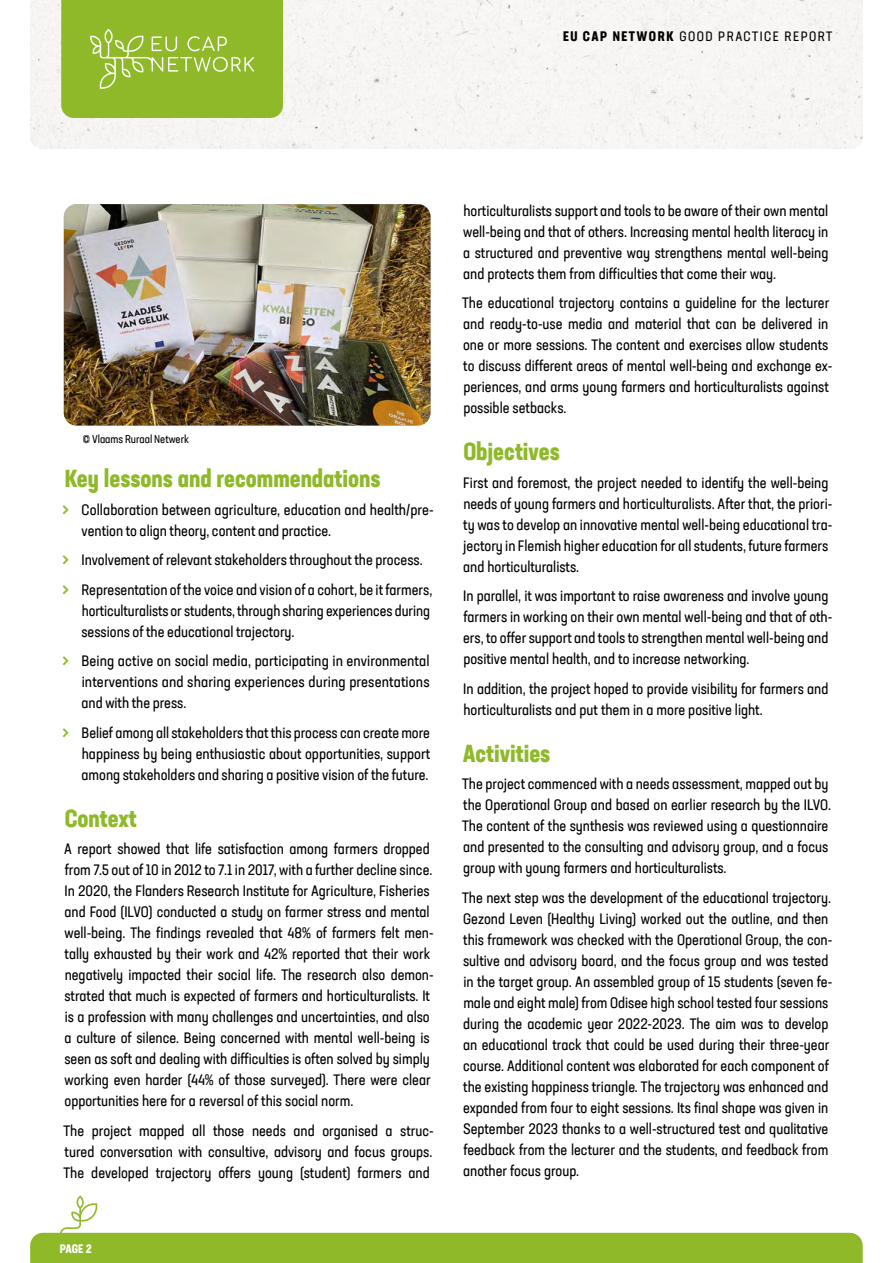
<style>
.page{position:relative;width:893px;height:1263px;background:#fff}
.page>*{position:absolute;margin:0;border:0;box-sizing:border-box;transform-origin:0 0}
.t1{font:700 condensed 24px "Neusa Next Std";color:#8fb929}
.t2{font:condensed 15px/21px "Neusa Next Std";color:#000}
.t3{font:condensed 13.5px "Neusa Next Std";letter-spacing:.11em;color:#000}
.t4{font:700 condensed 12px "Neusa Next Std";color:#fff}
.t5{font:condensed 11.25px "Neusa Next Std";color:#000}
.s1{font-weight:700}
.s2{font-size:22.5px;color:#8fb929}
</style>
<div class="page">
<svg style="left:30px;top:1195px;width:833px;height:68px"></svg>
<div style="left:30px;top:0;width:833px;height:149px;background:#f7f6f5"></div>
<svg style="left:61px;top:0;width:222px;height:118px;background:#94bc34"></svg>
<img style="left:64px;top:204px;width:367px;height:222px">
<p class="t3" style="left:563px;top:27px;width:271px"><span class="s1">EU CAP NETWORK</span> GOOD PRACTICE REPORT</p>
<p class="t5" style="left:83px;top:432px;width:108px">© Vlaams Ruraal Netwerk</p>
<h1 class="t1" style="left:65px;top:463px;width:317px">Key lessons and recommendations</h1>
<p class="t2" style="left:82px;top:499px;width:354px;text-indent:-20px"><span class="s2">&gt;</span> Collaboration between agriculture, education and health/pre&shy;vention to align theory, content and practice.</p>
<p class="t2" style="left:62px;top:545px;width:372px;line-height:29.5px"><span class="s2">&gt;</span> Involvement of relevant stakeholders throughout the process. <span class="s2">&gt;</span> Representation of the voice and vision of a cohort, be it farmers,</p>
<p class="t2" style="left:81px;top:600px;width:350px">horticulturalists or students, through sharing experiences during sessions of the educational trajectory.</p>
<p class="t2" style="left:82px;top:650px;width:350px;text-align:justify;text-indent:-20px"><span class="s2">&gt;</span> Being active on social media, participating in environmental interventions and sharing experiences during presentations and with the press.</p>
<p class="t2" style="left:82px;top:722px;width:350px;text-align:justify;text-indent:-20px"><span class="s2">&gt;</span> Belief among all stakeholders that this process can create more happiness by being enthusiastic about opportunities, support among stakeholders and sharing a positive vision of the future.</p>
<h1 class="t1" style="left:65px;top:803px;width:74px">Context</h1>
<p class="t2" style="left:64px;top:838px;width:371px">A report showed that life satisfaction among farmers dropped from 7.5 out of 10 in 2012 to 7.1 in 2017, with a further decline since.<br>In 2020, the Flanders Research Institute for Agriculture, Fisheries and Food (ILVO) conducted a study on farmer stress and mental well-being. The findings revealed that 48% of farmers felt men&shy;tally exhausted by their work and 42% reported that their work negatively impacted their social life. The research also demon&shy;strated that much is expected of farmers and horticulturalists. It is a profession with many challenges and uncertainties, and also a culture of silence. Being concerned with mental well-being is seen as soft and dealing with difficulties is often solved by simply working even harder (44% of those surveyed). There were clear opportunities here for a reversal of this social norm.</p>
<p class="t2" style="left:64px;top:1119px;width:372px;text-align:justify">The project mapped all those needs and organised a struc&shy;tured conversation with consultive, advisory and focus groups.<br>The developed trajectory offers young (student) farmers and</p>
<p class="t4" style="left:60px;top:1241px;width:33px">PAGE 2</p>
<p class="t2" style="left:463px;top:200px;width:367px;text-align:justify">horticulturalists support and tools to be aware of their own mental well-being and that of others. Increasing mental health literacy in a structured and preventive way strengthens mental well-being and protects them from difficulties that come their way.</p>
<p class="t2" style="left:462px;top:292px;width:372px">The educational trajectory contains a guideline for the lecturer and ready-to-use media and material that can be delivered in one or more sessions. The content and exercises allow students to discuss different areas of mental well-being and exchange ex&shy;periences, and arms young farmers and horticulturalists against possible setbacks.</p>
<h1 class="t1" style="left:463px;top:436px;width:98px">Objectives</h1>
<p class="t2" style="left:463px;top:472px;width:371px">First and foremost, the project needed to identify the well-being needs of young farmers and horticulturalists. After that, the priori&shy;ty was to develop an innovative mental well-being educational tra&shy;jectory in Flemish higher education for all students, future farmers and horticulturalists.</p>
<p class="t2" style="left:463px;top:585px;width:371px">In parallel, it was important to raise awareness and involve young farmers in working on their own mental well-being and that of oth&shy;ers, to offer support and tools to strengthen mental well-being and positive mental health, and to increase networking.</p>
<p class="t2" style="left:463px;top:678px;width:367px">In addition, the project hoped to provide visibility for farmers and horticulturalists and put them in a more positive light.</p>
<h1 class="t1" style="left:463px;top:738px;width:89px">Activities</h1>
<p class="t2" style="left:462px;top:773px;width:370px">The project commenced with a needs assessment, mapped out by the Operational Group and based on earlier research by the ILVO.<br>The content of the synthesis was reviewed using a questionnaire and presented to the consulting and advisory group, and a focus group with young farmers and horticulturalists.</p>
<p class="t2" style="left:462px;top:886px;width:372px">The next step was the development of the educational trajectory.<br>Gezond Leven (Healthy Living) worked out the outline, and then this framework was checked with the Operational Group, the con&shy;sultive and advisory board, and the focus group and was tested in the target group. An assembled group of 15 students (seven fe&shy;male and eight male) from Odisee high school tested four sessions during the academic year 2022-2023. The aim was to develop an educational track that could be used during their three-year course. Additional content was elaborated for each component of the existing happiness triangle. The trajectory was enhanced and expanded from four to eight sessions. Its final shape was given in September 2023 thanks to a well-structured test and qualitative feedback from the lecturer and the students, and feedback from another focus group.</p>
</div>
